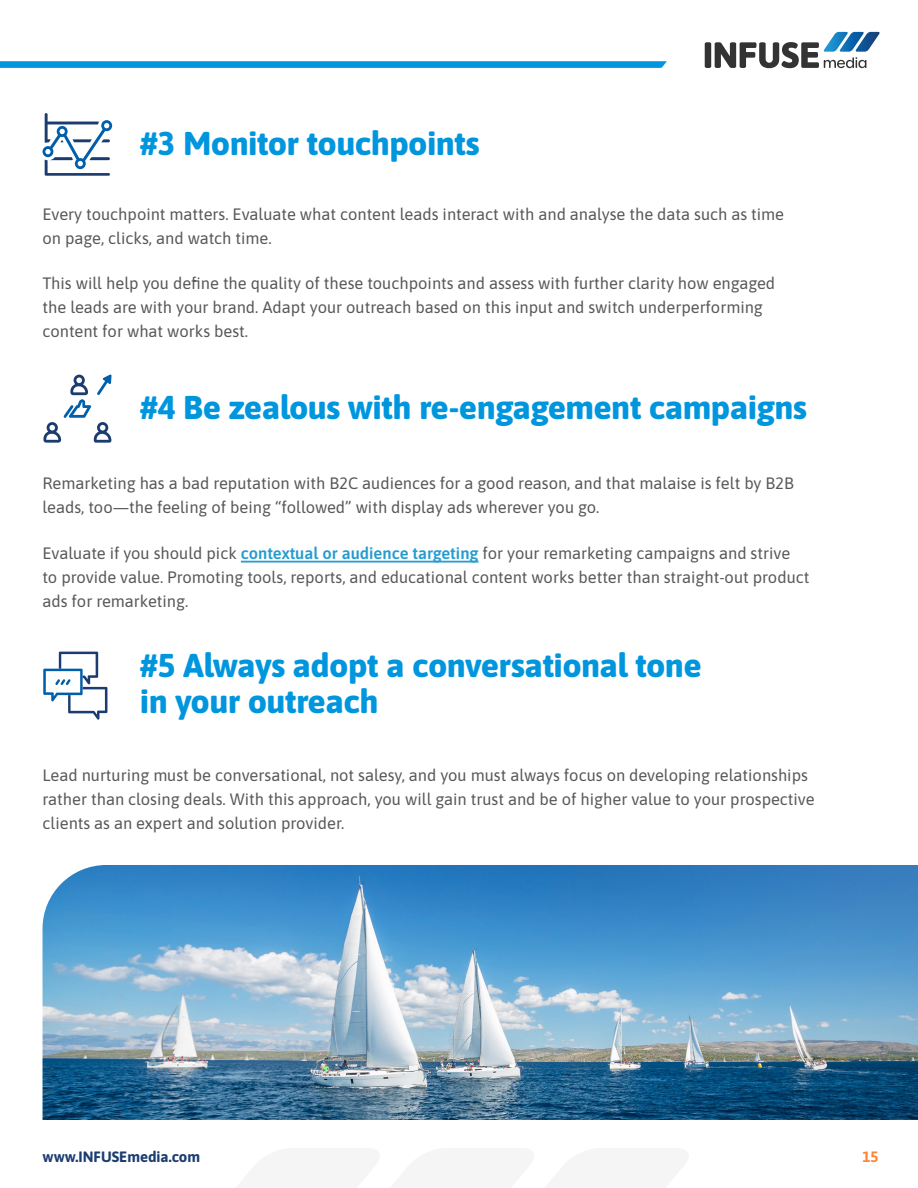
<style>
.page{position:relative;width:918px;height:1188px;background:#fff}
.page>*{position:absolute;margin:0;border:0;box-sizing:border-box;transform-origin:0 0}
.t1{font:33px/36px "Asap";color:#0096de}
.t2{font:16.5px/24px "Asap";color:#57585a}
.t3{font:15px "Asap";color:#1c3d70}
.t4{font:15px "Asap";color:#fe8636}
.s1{color:#269ccf}
</style>
<div class="page">
<svg style="left:43px;top:113px;width:69px;height:63px"></svg>
<hr style="left:241px;top:561px;width:238px;height:2px;background:#269ccf">
<svg style="left:43px;top:375px;width:69px;height:68px"></svg>
<svg style="left:43px;top:652px;width:64px;height:68px"></svg>
<img style="left:43px;top:865px;width:875px;height:255px">
<svg style="left:705px;top:32px;width:175px;height:36px"></svg>
<svg style="left:0;top:61px;width:667px;height:7px"></svg>
<p class="t1" style="left:140px;top:124px;width:341px">#3 Monitor touchpoints</p>
<p class="t2" style="left:43px;top:201px;width:743px">Every touchpoint matters. Evaluate what content leads interact with and analyse the data such as time on page, clicks, and watch time.</p>
<p class="t2" style="left:43px;top:271px;width:734px">This will help you define the quality of these touchpoints and assess with further clarity how engaged the leads are with your brand. Adapt your outreach based on this input and switch underperforming content for what works best.</p>
<p class="t1" style="left:140px;top:388px;width:668px">#4 Be zealous with re-engagement campaigns</p>
<p class="t2" style="left:43px;top:471px;width:753px">Remarketing has a bad reputation with B2C audiences for a good reason, and that malaise is felt by B2B leads, too—the feeling of being “followed” with display ads wherever you go.</p>
<p class="t2" style="left:43px;top:540px;width:769px">Evaluate if you should pick <span class="s1">contextual or audience targeting</span> for your remarketing campaigns and strive<br>to provide value. Promoting tools, reports, and educational content works better than straight-out product ads for remarketing.</p>
<p class="t1" style="left:140px;top:645px;width:563px">#5 Always adopt a conversational tone in your outreach</p>
<p class="t2" style="left:43px;top:763px;width:774px">Lead nurturing must be conversational, not salesy, and you must always focus on developing relationships rather than closing deals. With this approach, you will gain trust and be of higher value to your prospective clients as an expert and solution provider.</p>
<p class="t3" style="left:43px;top:1146px;width:159px">www.INFUSEmedia.com</p>
<p class="t4" style="left:863px;top:1146px;width:18px">15</p>
</div>
